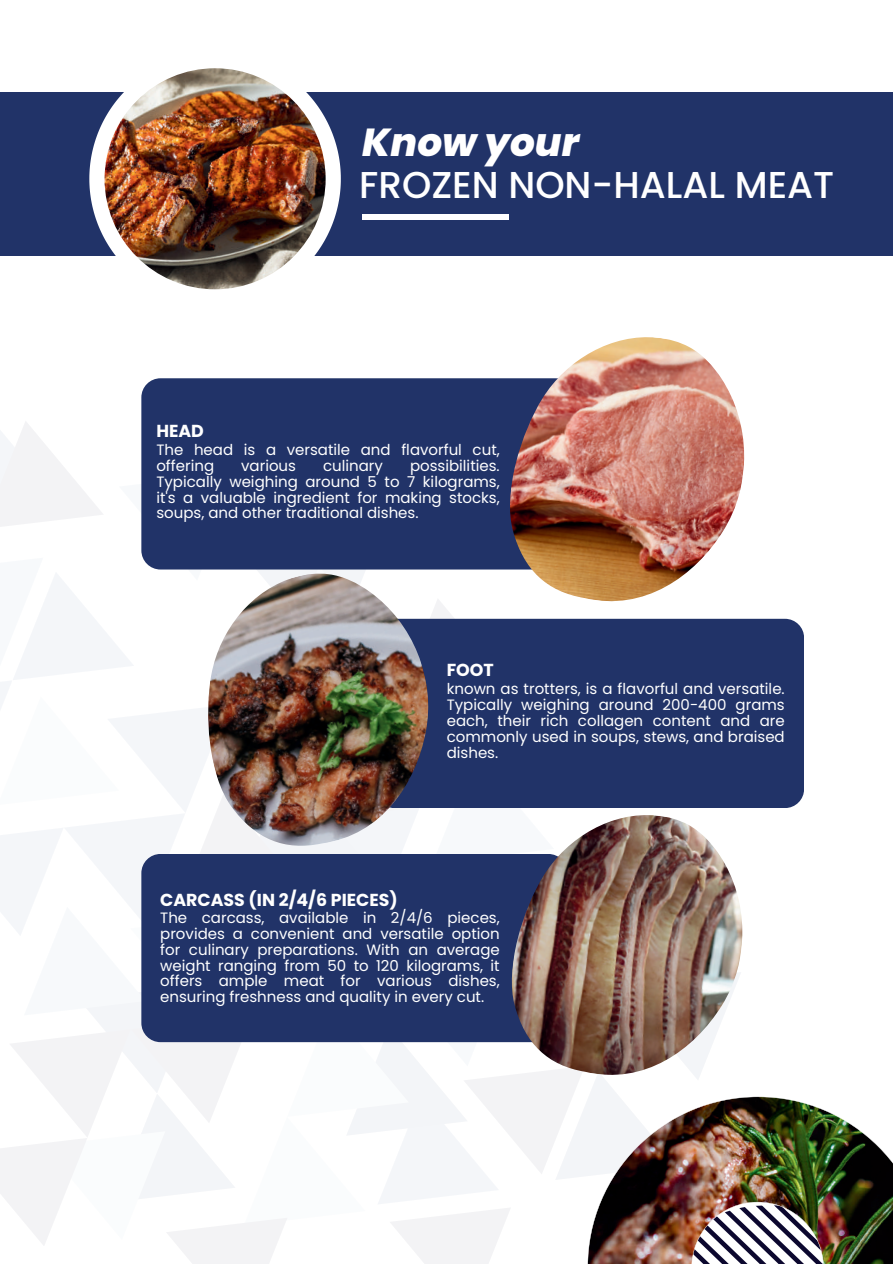
<style>
.page{position:relative;width:893px;height:1264px;background:#fff}
.page>*{position:absolute;margin:0;border:0;box-sizing:border-box;transform-origin:0 0}
.t1{font:italic 800 39px "Poppins";color:#fff}
.t2{font:500 37.35px "Poppins";color:#fff}
.t3{font:700 17.4px "Poppins";color:#fff}
.t4{font:15px/15.8px "Poppins";color:#fff;text-align:justify}
</style>
<div class="page">
<svg style="left:0;top:422px;width:585px;height:841px"></svg>
<svg style="left:0;top:472px;width:554px;height:594px"></svg>
<div style="left:0;top:92px;width:892px;height:163px;background:#213368"></div>
<svg style="left:89px;top:68px;width:251px;height:222px"></svg>
<img style="left:104px;top:68px;width:221px;height:221px;border-radius:50%">
<div style="left:141px;top:378px;width:433px;height:191px;background:#213368;border-radius:19px"></div>
<img style="left:502px;top:337px;width:243px;height:275px">
<div style="left:141px;top:854px;width:426px;height:188px;background:#213368;border-radius:19px"></div>
<img style="left:504px;top:810px;width:239px;height:275px">
<div style="left:362px;top:214px;width:146px;height:6px;background:#fff"></div>
<div style="left:375px;top:618px;width:429px;height:190px;background:#213368;border-radius:19px"></div>
<img style="left:204px;top:573px;width:232px;height:278px">
<img style="left:587px;top:1096px;width:305px;height:167px">
<p class="t3" style="left:156px;top:421px;width:49px">HEAD</p>
<h1 class="t1" style="left:362px;top:120px;width:218px">Know your</h1>
<h2 class="t2" style="left:359px;top:163px;width:476px">FROZEN NON-HALAL MEAT</h2>
<p class="t4" style="left:156px;top:442px;width:345px">The head is a versatile and flavorful cut, offering</p>
<p class="t4" style="left:156px;top:458px;width:345px;text-indent:253px">possibilities.<br>Typically weighing around 5 to 7 kilograms, it's a valuable ingredient for making stocks, soups, and other traditional dishes.</p>
<p class="t4" style="left:241px;top:458px;width:56px">various</p>
<p class="t4" style="left:323px;top:458px;width:61px">culinary</p>
<p class="t3" style="left:446px;top:660px;width:49px">FOOT</p>
<p class="t4" style="left:446px;top:681px;width:339px">known as trotters, is a flavorful and versatile.<br>Typically weighing around 200-400 grams each, their rich collagen content and are commonly used in soups, stews, and braised dishes.</p>
<p class="t3" style="left:160px;top:889px;width:239px">CARCASS (IN 2/4/6 PIECES)</p>
<p class="t4" style="left:160px;top:910px;width:341px">The carcass, available in 2/4/6 pieces, provides a convenient and versatile option for culinary preparations. With an average weight ranging from 50 to 120 kilograms, it offers ample meat for various dishes, ensuring freshness and quality in every cut.</p>
</div>
